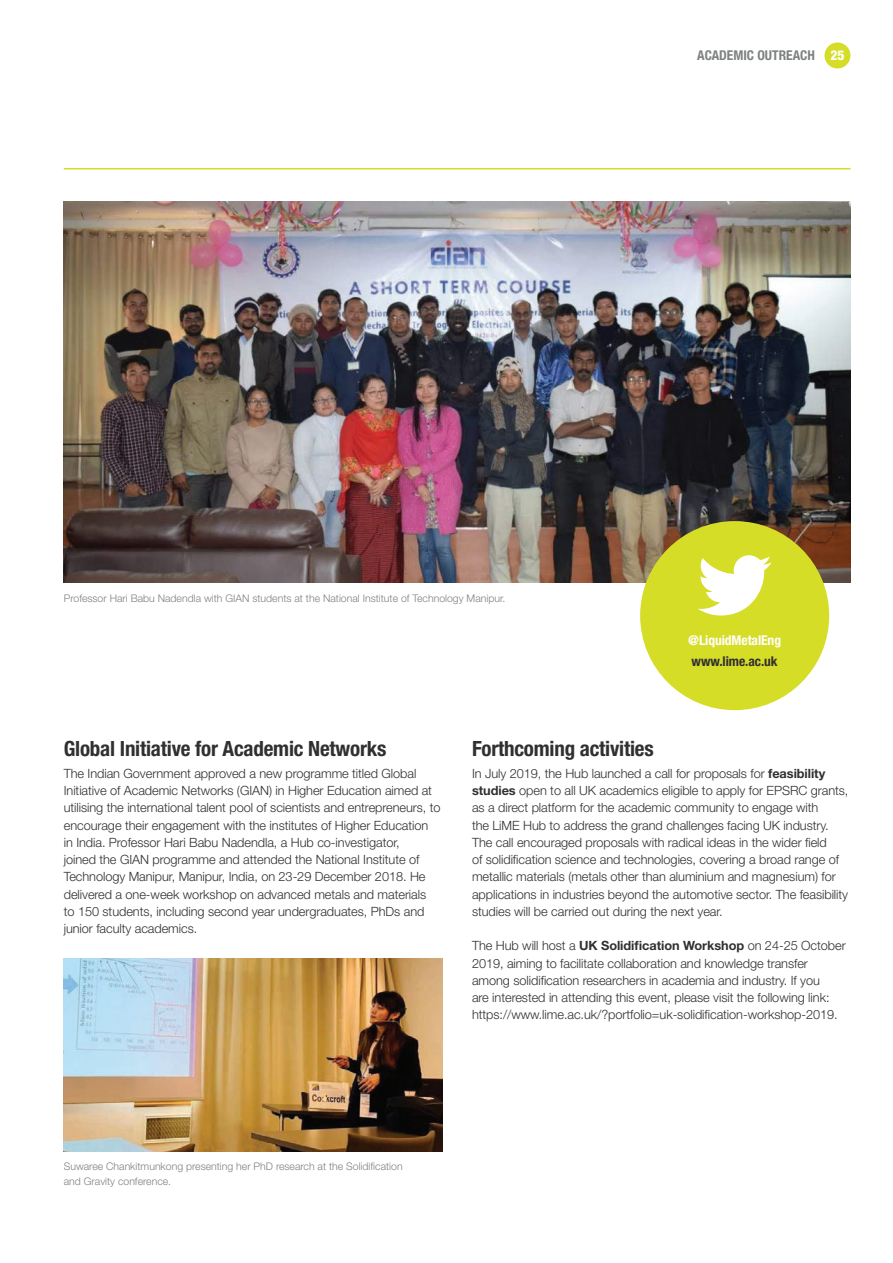
<style>
.page{position:relative;width:893px;height:1263px;background:#fff}
.page>*{position:absolute;margin:0;border:0;box-sizing:border-box;transform-origin:0 0}
.Report_Subtitle{font:700 condensed 21px "Helvetica Neue";letter-spacing:-.01em;color:#312f30}
.Running_Head_Right{font:700 condensed 13.5px "Helvetica Neue";color:#7e8182}
.Report_Body_Copy{font:700 condensed 13.5px "Helvetica Neue";letter-spacing:-.005em;color:#fff}
.Report_Body_Copy-2{font:700 condensed 13.5px "Helvetica Neue";letter-spacing:-.005em;color:#312f30}
.Folios{font:800 condensed 13.5px "Helvetica Neue";color:#fff}
.Report_Body_Copy-3{font:300 12.75px/17.2px "Helvetica Neue";letter-spacing:-.005em;color:#312f30}
.Figure_Body_Copy{font:300 10.5px/15px "Helvetica Neue";color:#7e8182}
.s1{font-weight:700}
</style>
<div class="page">
<div style="left:824px;top:43px;width:26px;height:25px;background:#d6dd26;border-radius:50%"></div>
<hr style="left:64px;top:168px;width:786px;height:1px;background:#d6dd26">
<img style="left:64px;top:201px;width:786px;height:382px">
<img style="left:64px;top:959px;width:378px;height:192px">
<div style="left:640px;top:521px;width:189px;height:189px;background:#d6dd26;border-radius:50%"></div>
<svg style="left:698px;top:555px;width:74px;height:60px"></svg>
<p class="Running_Head_Right" style="left:697px;top:47px;width:119px">ACADEMIC OUTREACH</p>
<p class="Folios" style="left:830px;top:47px;width:16px">25</p>
<p class="Figure_Body_Copy" style="left:64px;top:590px;width:443px">Professor Hari Babu Nadendla with GIAN students at the National Institute of Technology Manipur.</p>
<p class="Report_Body_Copy" style="left:688px;top:632px;width:94px">@LiquidMetalEng</p>
<p class="Report_Body_Copy-2" style="left:692px;top:653px;width:88px">www.lime.ac.uk</p>
<p class="Report_Subtitle" style="left:64px;top:736px;width:324px">Global Initiative for Academic Networks</p>
<p class="Report_Body_Copy-3" style="left:64px;top:764px;width:378px">The Indian Government approved a new programme titled Global Initiative of Academic Networks (GIAN) in Higher Education aimed at utilising the international talent pool of scientists and entrepreneurs, to encourage their engagement with the institutes of Higher Education<br>in India. Professor Hari Babu Nadendla, a Hub co-investigator,<br>joined the GIAN programme and attended the National Institute of Technology Manipur, Manipur, India, on 23-29 December 2018. He delivered a one-week workshop on advanced metals and materials<br>to 150 students, including second year undergraduates, PhDs and junior faculty academics.</p>
<p class="Report_Subtitle" style="left:472px;top:736px;width:183px">Forthcoming activities</p>
<p class="Report_Body_Copy-3" style="left:472px;top:764px;width:378px">In July 2019, the Hub launched a call for proposals for <span class="s1">feasibility studies</span> open to all UK academics eligible to apply for EPSRC grants, as a direct platform for the academic community to engage with<br>the LiME Hub to address the grand challenges facing UK industry.<br>The call encouraged proposals with radical ideas in the wider field<br>of solidification science and technologies, covering a broad range of metallic materials (metals other than aluminium and magnesium) for applications in industries beyond the automotive sector. The feasibility studies will be carried out during the next year.</p>
<p class="Report_Body_Copy-3" style="left:472px;top:937px;width:375px">The Hub will host a <span class="s1">UK Solidification Workshop</span> on 24-25 October 2019, aiming to facilitate collaboration and knowledge transfer among solidification researchers in academia and industry. If you<br>are interested in attending this event, please visit the following link: https://www.lime.ac.uk/?portfolio=uk-solidification-workshop-2019.</p>
<p class="Figure_Body_Copy" style="left:64px;top:1158px;width:340px">Suwaree Chankitmunkong presenting her PhD research at the Solidification and Gravity conference.</p>
</div>
